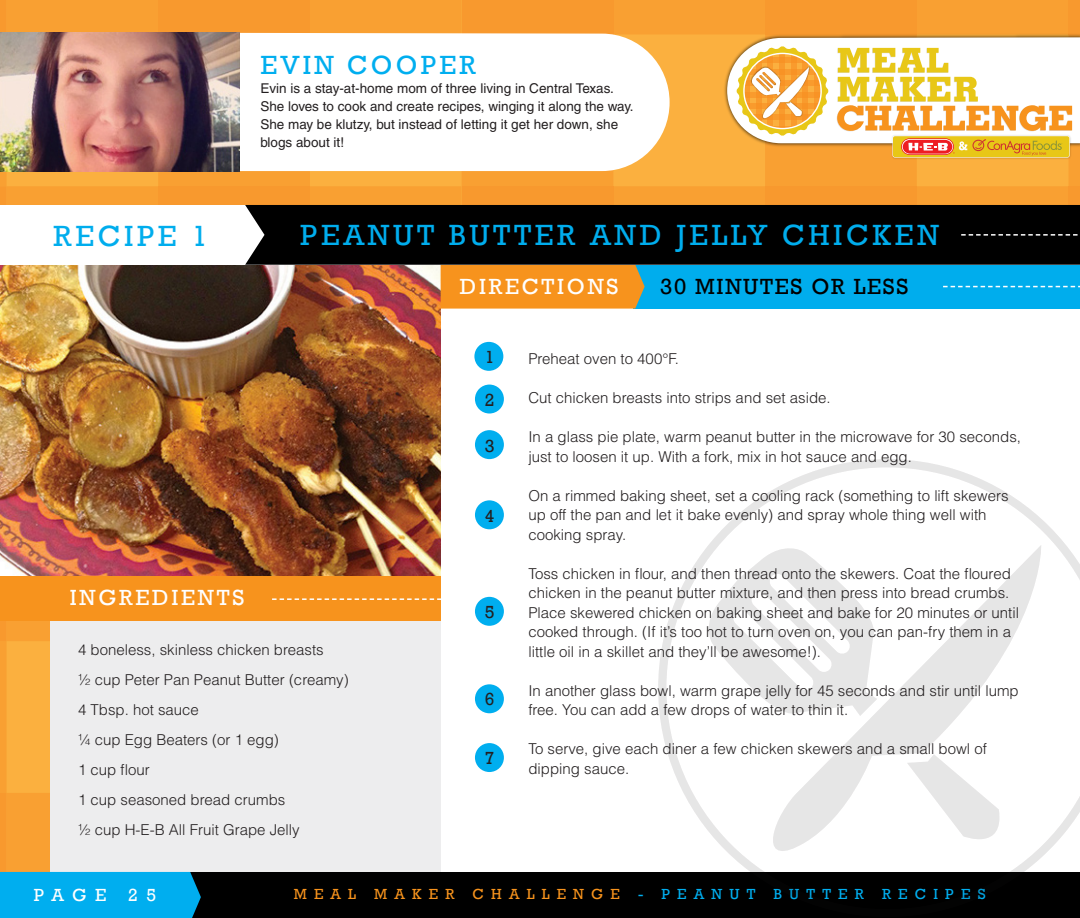
<style>
.page{position:relative;width:1080px;height:918px;background:#fff}
.page>*{position:absolute;margin:0;border:0;box-sizing:border-box;transform-origin:0 0}
.t1{font:30px "Rockwell";letter-spacing:.12em;color:#00aded}
.t2{font:27px "Rockwell";color:#00aeef}
.t3{font:22.5px "Rockwell";letter-spacing:.12em;color:#fff}
.t4{font:22.5px "Rockwell";letter-spacing:.075em;color:#000}
.t5{font:18px "Rockwell";color:#231f20}
.t6{font:18px "Rockwell";color:#fff}
.t7{font:300 15px/19.5px "Helvetica";color:#231f20}
.t8{font:15px "Rockwell";letter-spacing:.48em;color:#f7931d}
.t9{font:15px "Rockwell";letter-spacing:.48em;color:#00aeef}
.t10{font:13.5px/18px "Helvetica";color:#231f20}
.s1{color:#00aeef}
</style>
<div class="page">
<img style="left:0;top:0;width:1080px;height:918px">
<h2 class="t2" style="left:260px;top:50px;width:133px">EVIN COOPE</h2>
<h2 class="t2" style="left:460px;top:50px;width:18px">R</h2>
<p class="t10" style="left:260px;top:80px;width:375px">Evin is a stay-at-home mom of three living in Central Texas.<br>She loves to cook and create recipes, winging it along the way.<br>She may be klutzy, but instead of letting it get her down, she blogs about it!</p>
<h1 class="t1" style="left:54px;top:218px;width:89px">RECIPE</h1>
<h1 class="t1" style="left:191px;top:218px;width:18px">1</h1>
<h1 class="t1" style="left:300px;top:217px;width:24px">PEAN</h1>
<h1 class="t1" style="left:393px;top:217px;width:121px">UT BUTTE</h1>
<h1 class="t1" style="left:557px;top:217px;width:58px">R AND</h1>
<h1 class="t1" style="left:676px;top:217px;width:33px">JELL</h1>
<h1 class="t1" style="left:748px;top:217px;width:148px">Y CHICKEN</h1>
<h3 class="t3" style="left:70px;top:585px;width:176px">INGREDIENTS</h3>
<p class="t7" style="left:78px;top:635px;width:272px;line-height:30px">4 boneless, skinless chicken breasts<br>½ cup Peter Pan Peanut Butter (creamy)<br>4 Tbsp. hot sauce<br>¼ cup Egg Beaters (or 1 egg)<br>1 cup flour<br>1 cup seasoned bread crumbs<br>½ cup H-E-B All Fruit Grape Jelly</p>
<h3 class="t3" style="left:460px;top:273px;width:160px">DIRECTIONS</h3>
<h3 class="t4" style="left:660px;top:273px;width:250px">30 MINUTES OR LESS</h3>
<p class="t5" style="left:485px;top:347px;width:11px">1</p>
<p class="t5" style="left:485px;top:390px;width:11px">2</p>
<p class="t5" style="left:485px;top:435px;width:11px">3</p>
<p class="t5" style="left:485px;top:505px;width:11px">4</p>
<p class="t5" style="left:485px;top:602px;width:11px">5</p>
<p class="t5" style="left:485px;top:688px;width:11px">6</p>
<p class="t5" style="left:485px;top:747px;width:11px">7</p>
<p class="t7" style="left:528px;top:349px;width:152px">Preheat oven to 400°F.</p>
<p class="t7" style="left:528px;top:388px;width:304px">Cut chicken breasts into strips and set aside.</p>
<p class="t7" style="left:528px;top:427px;width:494px">In a glass pie plate, warm peanut butter in the microwave for 30 seconds, just to loosen it up. With a fork, mix in hot sauce and egg.</p>
<p class="t7" style="left:528px;top:486px;width:482px">On a rimmed baking sheet, set a cooling rack (something to lift skewers up off the pan and let it bake evenly) and spray whole thing well with cooking spray.</p>
<p class="t7" style="left:528px;top:564px;width:492px">Toss chicken in flour, and then thread onto the skewers. Coat the floured chicken in the peanut butter mixture, and then press into bread crumbs.<br>Place skewered chicken on baking sheet and bake for 20 minutes or until cooked through. (If it’s too hot to turn oven on, you can pan-fry them in a little oil in a skillet and they’ll be awesome!).</p>
<p class="t7" style="left:528px;top:681px;width:492px">In another glass bowl, warm grape jelly for 45 seconds and stir until lump free. You can add a few drops of water to thin it.</p>
<p class="t7" style="left:528px;top:739px;width:460px">To serve, give each diner a few chicken skewers and a small bowl of dipping sauce.</p>
<p class="t6" style="left:34px;top:884px;width:19px">PAGE</p>
<p class="t6" style="left:128px;top:884px;width:30px">2 5</p>
<p class="t8" style="left:294px;top:885px;width:159px">MEAL MAKER</p>
<p class="t8" style="left:473px;top:885px;width:315px">CHALLENGE <span class="s1">- PEANU T BU</span></p>
<p class="t9" style="left:807px;top:885px;width:56px">TTER</p>
<p class="t9" style="left:882px;top:885px;width:105px">REC IPES</p>
</div>
